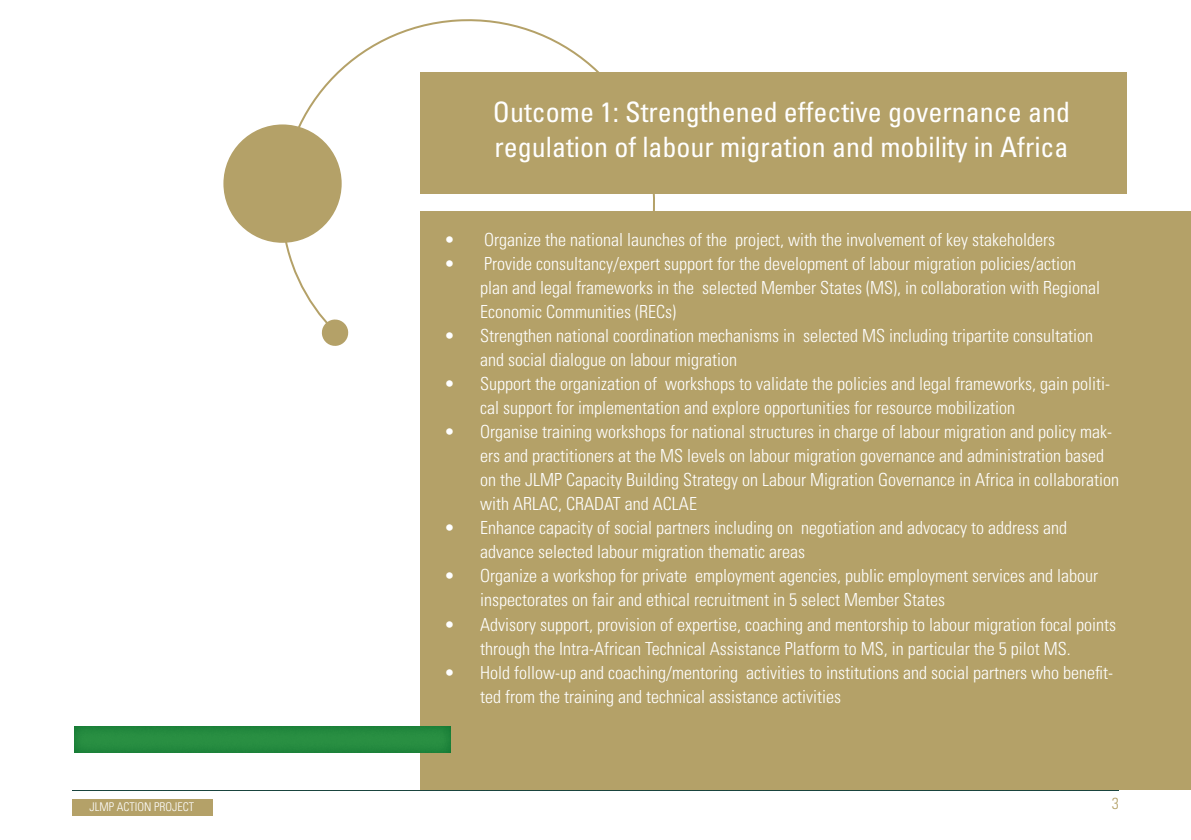
<style>
.page{position:relative;width:1191px;height:840px;background:#fff}
.page>*{position:absolute;margin:0;border:0;box-sizing:border-box;transform-origin:0 0}
.t1{font:condensed 28px/34px "Univers LT Std";color:#fff}
.t2{font:300 condensed 18px/24px "Univers LT Std";color:#fff}
.t3{font:300 condensed 16px "Univers LT Std";color:#b4a168}
.t4{font:300 condensed 12px "Univers LT Std";color:#fff}
</style>
<div class="page">
<svg style="left:420px;top:789px;width:701px;height:1px"></svg>
<div style="left:72px;top:798px;width:141px;height:16px;background:#b4a168"></div>
<svg style="left:285px;top:19px;width:369px;height:299px"></svg>
<div style="left:420px;top:72px;width:706px;height:121px;background:#b4a168"></div>
<div style="left:420px;top:211px;width:771px;height:578px;background:#b4a168"></div>
<div style="left:223px;top:124px;width:119px;height:119px;background:#b4a168;border-radius:50%"></div>
<svg style="left:321px;top:318px;width:28px;height:28px"></svg>
<svg style="left:74px;top:726px;width:377px;height:26px;background:#248a3f"></svg>
<p class="t1" style="left:493px;top:95px;width:579px">Outcome 1: Strengthened effective governance and regulation of labour migration and mobility in Africa</p>
<p class="t2" style="left:444px;top:227px;width:612px">• Organize the national launches of the project, with the involvement of key stakeholders</p>
<p class="t2" style="left:480px;top:251px;width:621px;text-indent:-36px">• Provide consultancy/expert support for the development of labour migration policies/action plan and legal frameworks in the selected Member States (MS), in collaboration with Regional<br>Economic Communities (RECs)</p>
<p class="t2" style="left:480px;top:323px;width:614px;text-indent:-36px">• Strengthen national coordination mechanisms in selected MS including tripartite consultation and social dialogue on labour migration</p>
<p class="t2" style="left:480px;top:371px;width:631px;text-indent:-36px">• Support the organization of workshops to validate the policies and legal frameworks, gain politi&shy;cal support for implementation and explore opportunities for resource mobilization</p>
<p class="t2" style="left:480px;top:419px;width:640px;text-indent:-36px">• Organise training workshops for national structures in charge of labour migration and policy mak&shy;ers and practitioners at the MS levels on labour migration governance and administration based on the JLMP Capacity Building Strategy on Labour Migration Governance in Africa in collaboration with ARLAC, CRADAT and ACLAE</p>
<p class="t2" style="left:480px;top:515px;width:588px;text-indent:-36px">• Enhance capacity of social partners including on negotiation and advocacy to address and advance selected labour migration thematic areas</p>
<p class="t2" style="left:480px;top:563px;width:619px;text-indent:-36px">• Organize a workshop for private employment agencies, public employment services and labour inspectorates on fair and ethical recruitment in 5 select Member States</p>
<p class="t2" style="left:444px;top:611px;width:673px;text-align:center">• Advisory support, provision of expertise, coaching and mentorship to labour migration focal points through the Intra-African Technical Assistance Platform to MS, in particular the 5 pilot MS.</p>
<p class="t2" style="left:480px;top:659px;width:634px;text-indent:-36px">• Hold follow-up and coaching/mentoring activities to institutions and social partners who benefit&shy;ted from the training and technical assistance activities</p>
<p class="t4" style="left:89px;top:799px;width:106px">JLMP ACTION PROJECT</p>
<p class="t3" style="left:1111px;top:792px;width:9px">3</p>
</div>
